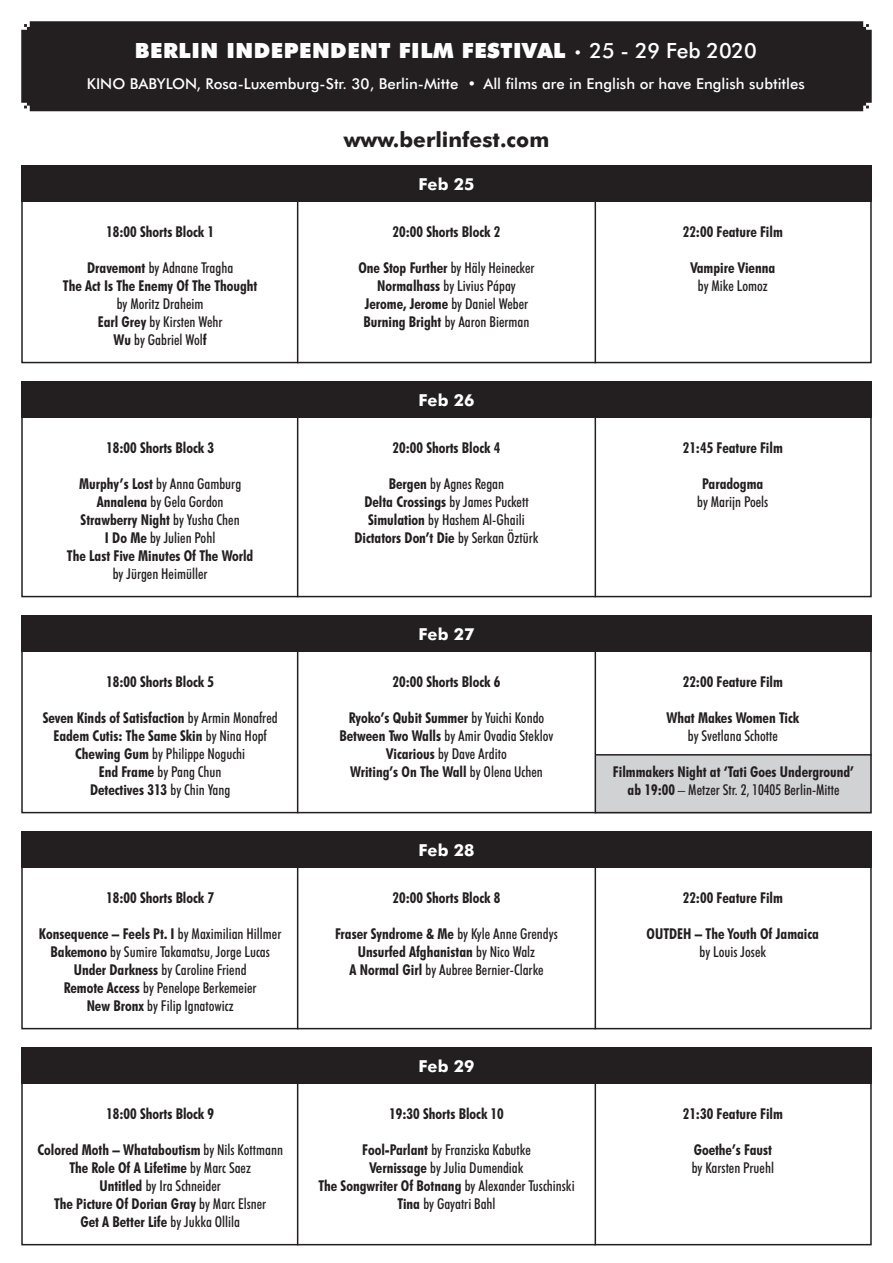
<style>
.page{position:relative;width:893px;height:1263px;background:#fff}
.page>*{position:absolute;margin:0;border:0;box-sizing:border-box;transform-origin:0 0}
.t1{font:900 21px "Futura BT";letter-spacing:.025em;color:#fff}
.t2{font:700 21px "Futura BT";color:#231f20}
.t3{font:700 16.5px "Futura BT";color:#fff}
.t4{font:700 condensed 15px/18px "Futura BT";color:#231f20;text-align:center}
.t5{font:500 condensed 15px/18px "Futura BT";color:#231f20;text-align:center}
.t6{font:500 15px "Futura BT";color:#fff}
.s1{font-weight:500;font-size:15px}
.s2{font-weight:500}
.s3{font-weight:700}
</style>
<div class="page">
<div style="left:595px;top:755px;width:277px;height:58px;background:#d1d2d4"></div>
<div style="left:21px;top:183px;width:851px;height:180px;border:2px solid #231f20"></div>
<div style="left:21px;top:399px;width:851px;height:198px;border:2px solid #231f20"></div>
<div style="left:21px;top:633px;width:851px;height:180px;border:2px solid #231f20"></div>
<div style="left:21px;top:849px;width:851px;height:180px;border:2px solid #231f20"></div>
<div style="left:21px;top:1065px;width:851px;height:180px;border:2px solid #231f20"></div>
<hr style="left:297px;top:183px;width:1px;height:180px;background:#231f20">
<hr style="left:297px;top:396px;width:1px;height:201px;background:#231f20">
<hr style="left:297px;top:631px;width:1px;height:182px;background:#231f20">
<hr style="left:297px;top:858px;width:1px;height:171px;background:#231f20">
<hr style="left:595px;top:183px;width:1px;height:180px;background:#231f20">
<hr style="left:595px;top:396px;width:1px;height:201px;background:#231f20">
<hr style="left:595px;top:631px;width:1px;height:182px;background:#231f20">
<hr style="left:595px;top:858px;width:1px;height:171px;background:#231f20">
<div style="left:21px;top:165px;width:851px;height:36px;background:#231f20"></div>
<div style="left:21px;top:381px;width:851px;height:36px;background:#231f20"></div>
<div style="left:21px;top:615px;width:851px;height:36px;background:#231f20"></div>
<div style="left:21px;top:831px;width:851px;height:36px;background:#231f20"></div>
<div style="left:21px;top:1047px;width:851px;height:36px;background:#231f20"></div>
<div style="left:21px;top:21px;width:851px;height:90px;background:#231f20"></div>
<hr style="left:297px;top:1074px;width:1px;height:171px;background:#231f20">
<hr style="left:595px;top:1074px;width:1px;height:171px;background:#231f20">
<hr style="left:595px;top:754px;width:277px;height:1px;background:#231f20">
<h1 class="t1" style="left:135px;top:38px;width:623px">BERLIN INDEPENDENT FILM FESTIVAL <span class="s1">•</span> <span class="s2">25 - 29 Feb 2020</span></h1>
<p class="t6" style="left:87px;top:74px;width:720px">KINO BABYLON, Rosa-Luxemburg-Str. 30, Berlin-Mitte • All films are in English or have English subtitles</p>
<h1 class="t2" style="left:344px;top:127px;width:207px">www.berlinfest.com</h1>
<p class="t4" style="left:106px;top:223px;width:109px">18:00 Shorts Block 1</p>
<p class="t4" style="left:63px;top:259px;width:196px">Dravemont <span class="s2">by Adnane Tragha<br></span>The Act Is The Enemy Of The Thought</p>
<p class="t5" style="left:98px;top:295px;width:126px">by Moritz Draheim<br><span class="s3">Earl Grey</span> by Kirsten Wehr<br><span class="s3">Wu</span> by Gabriel Wol<span class="s3">f</span></p>
<p class="t4" style="left:106px;top:439px;width:109px">18:00 Shorts Block 3</p>
<p class="t4" style="left:67px;top:475px;width:188px">Murphy’s Lost <span class="s2">by Anna Gamburg<br></span>Annalena <span class="s2">by Gela Gordon<br></span>Strawberry Night <span class="s2">by Yusha Chen<br></span>I Do Me <span class="s2">by Julien Pohl<br></span>The Last Five Minutes Of The World</p>
<p class="t5" style="left:113px;top:565px;width:96px">by Jürgen Heimüller</p>
<p class="t4" style="left:106px;top:673px;width:109px">18:00 Shorts Block 5</p>
<p class="t4" style="left:43px;top:709px;width:236px">Seven Kinds of Satisfaction <span class="s2">by Armin Monafred<br></span>Eadem Cutis: The Same Skin <span class="s2">by Nina Hopf<br></span>Chewing Gum <span class="s2">by Philippe Noguchi<br></span>End Frame <span class="s2">by Pang Chun<br></span>Detectives 313 <span class="s2">by Chin Yang</span></p>
<p class="t4" style="left:106px;top:889px;width:109px">18:00 Shorts Block 7</p>
<p class="t5" style="left:39px;top:925px;width:244px"><span class="s3">Konsequence – Feels Pt. I</span> by Maximilian Hillmer <span class="s3">Bakemono</span> by Sumire Takamatsu, Jorge Lucas <span class="s3">Under Darkness</span> by Caroline Friend<br><span class="s3">Remote Access</span> by Penelope Berkemeier<br><span class="s3">New Bronx</span> by Filip Ignatowicz</p>
<p class="t4" style="left:106px;top:1105px;width:109px">18:00 Shorts Block 9</p>
<p class="t4" style="left:37px;top:1141px;width:247px">Colored Moth – Whataboutism <span class="s2">by Nils Kottmann </span>The Role Of A Lifetime <span class="s2">by Marc Saez<br></span>Untitled <span class="s2">by Ira Schneider<br></span>The Picture Of Dorian Gray <span class="s2">by Marc Elsner<br></span>Get A Better Life <span class="s2">by Jukka Ollila</span></p>
<p class="t3" style="left:419px;top:174px;width:57px">Feb 25</p>
<p class="t4" style="left:393px;top:223px;width:109px">20:00 Shorts Block 2</p>
<p class="t5" style="left:358px;top:259px;width:178px"><span class="s3">One Stop Further</span> by Häly Heinecker<br><span class="s3">Normalhass</span> by Livius Pápay<br><span class="s3">Jerome, Jerome</span> by Daniel Weber<br><span class="s3">Burning Bright</span> by Aaron Bierman</p>
<p class="t3" style="left:419px;top:390px;width:57px">Feb 26</p>
<p class="t4" style="left:393px;top:439px;width:109px">20:00 Shorts Block 4</p>
<p class="t5" style="left:354px;top:475px;width:186px"><span class="s3">Bergen</span> by Agnes Regan<br><span class="s3">Delta Crossings</span> by James Puckett<br><span class="s3">Simulation</span> by Hashem Al-Ghaili<br><span class="s3">Dictators Don’t Die</span> by Serkan Öztürk</p>
<p class="t3" style="left:419px;top:624px;width:57px">Feb 27</p>
<p class="t4" style="left:393px;top:673px;width:109px">20:00 Shorts Block 6</p>
<p class="t4" style="left:340px;top:709px;width:215px">Ryoko’s Qubit Summer <span class="s2">by Yuichi Kondo </span>Between Two Walls <span class="s2">by Amir Ovadia Steklov </span>Vicarious <span class="s2">by Dave Ardito<br></span>Writing’s On The Wall <span class="s2">by Olena Uchen</span></p>
<p class="t3" style="left:419px;top:840px;width:57px">Feb 28</p>
<p class="t4" style="left:393px;top:889px;width:109px">20:00 Shorts Block 8</p>
<p class="t5" style="left:335px;top:925px;width:224px"><span class="s3">Fraser Syndrome &amp; Me</span> by Kyle Anne Grendys<br><span class="s3">Unsurfed Afghanistan</span> by Nico Walz<br><span class="s3">A Normal Girl</span> by Aubree Bernier-Clarke</p>
<p class="t3" style="left:419px;top:1056px;width:57px">Feb 29</p>
<p class="t4" style="left:389px;top:1105px;width:116px">19:30 Shorts Block 10</p>
<p class="t5" style="left:318px;top:1141px;width:258px"><span class="s3">Fool-Parlant</span> by Franziska Kabutke<br><span class="s3">Vernissage</span> by Julia Dumendiak<br><span class="s3">The Songwriter Of Botnang</span> by Alexander Tuschinski <span class="s3">Tina</span> by Gayatri Bahl</p>
<p class="t4" style="left:683px;top:223px;width:102px">22:00 Feature Film</p>
<p class="t4" style="left:690px;top:259px;width:86px">Vampire Vienna</p>
<p class="t5" style="left:698px;top:277px;width:71px">by Mike Lomoz</p>
<p class="t4" style="left:683px;top:439px;width:102px">21:45 Feature Film</p>
<p class="t4" style="left:702px;top:475px;width:63px">Paradogma</p>
<p class="t5" style="left:697px;top:493px;width:73px">by Marijn Poels</p>
<p class="t4" style="left:683px;top:673px;width:102px">22:00 Feature Film</p>
<p class="t4" style="left:666px;top:709px;width:134px">What Makes Women Tick</p>
<p class="t5" style="left:688px;top:727px;width:92px">by Svetlana Schotte</p>
<p class="t4" style="left:613px;top:763px;width:243px">Filmmakers Night at ‘Tati Goes Underground’ ab 19:00 <span class="s2">– Metzer Str. 2, 10405 Berlin-Mitte</span></p>
<p class="t4" style="left:683px;top:889px;width:102px">22:00 Feature Film</p>
<p class="t4" style="left:647px;top:925px;width:174px">OUTDEH – The Youth Of Jamaica</p>
<p class="t5" style="left:699px;top:943px;width:68px">by Louis Josek</p>
<p class="t4" style="left:683px;top:1105px;width:102px">21:30 Feature Film</p>
<p class="t4" style="left:694px;top:1141px;width:80px">Goethe’s Faust</p>
<p class="t5" style="left:692px;top:1159px;width:84px">by Karsten Pruehl</p>
</div>
